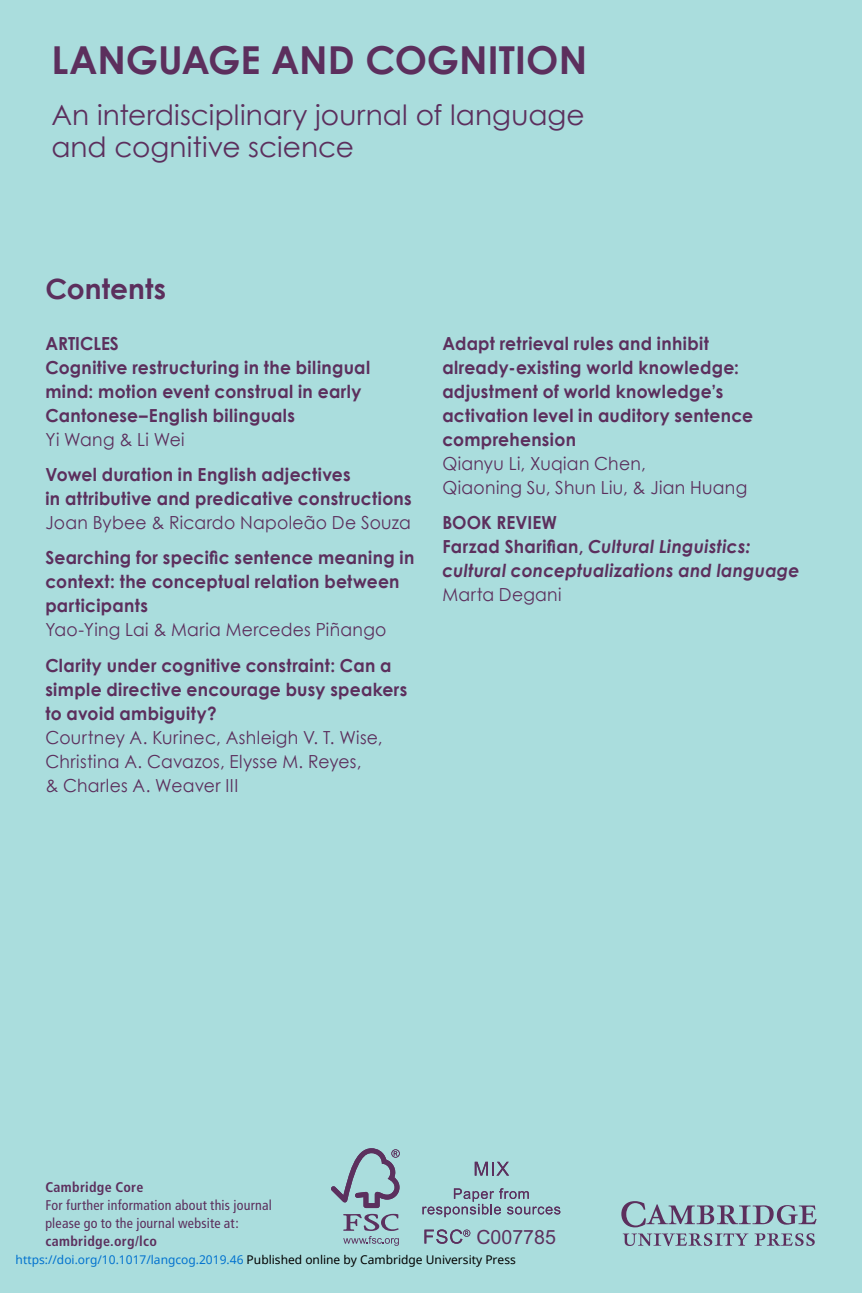
<style>
.page{position:relative;width:862px;height:1293px;background:#add}
.page>*{position:absolute;margin:0;border:0;box-sizing:border-box;transform-origin:0 0}
.t1{font:700 38.4px "Century Gothic";letter-spacing:-.005em;color:#5c2f5d}
.t2{font:28px/32px "Century Gothic";color:#5c2f5d}
.t3{font:700 28px "Century Gothic";color:#5c2f5d}
.t4{font:19.6px "Arial";color:#5c305e}
.t5{font:700 18px/24px "Century Gothic";letter-spacing:.02em;color:#5c2f5d;scale:.95 1}
.t6{font:18px/24px "Century Gothic";letter-spacing:.015em;color:#5c2f5d;scale:.95 1}
.t7{font:italic 700 18px/24px "Century Gothic";letter-spacing:.02em;color:#5c2f5d;scale:.95 1}
.t8{font:condensed 14px/18px "Frutiger";letter-spacing:.015em;color:#5c2f5d}
.t9{font:700 condensed 14px "Frutiger";letter-spacing:.02em;color:#5c2f5d}
.t10{font:12px "Noto Sans";color:#000}
.s1{font-style:normal}
.s2{color:#0172cf}
</style>
<div class="page">
<svg style="left:621px;top:1201px;width:195px;height:45px"></svg>
<svg style="left:331px;top:1148px;width:69px;height:97px"></svg>
<svg style="left:475px;top:1161px;width:34px;height:14px"></svg>
<svg style="left:422px;top:1188px;width:138px;height:29px"></svg>
<svg style="left:424px;top:1229px;width:46px;height:14px"></svg>
<h1 class="t1" style="left:51px;top:36px;width:537px">LANGUAGE AND COGNITION</h1>
<h2 class="t2" style="left:51px;top:98px;width:535px">An interdisciplinary journal of language and cognitive science</h2>
<h2 class="t3" style="left:45px;top:271px;width:122px">Contents</h2>
<p class="t5" style="left:45px;top:330px;width:343px">ARTICLES<br>Cognitive restructuring in the bilingual mind: motion event construal in early<br>Cantonese–English bilinguals</p>
<p class="t6" style="left:45px;top:426px;width:148px">Yi Wang &amp; Li Wei</p>
<p class="t5" style="left:45px;top:462px;width:387px">Vowel duration in English adjectives<br>in attributive and predicative constructions</p>
<p class="t6" style="left:45px;top:510px;width:386px">Joan Bybee &amp; Ricardo Napoleão De Souza</p>
<p class="t5" style="left:45px;top:545px;width:390px">Searching for specific sentence meaning in context: the conceptual relation between participants</p>
<p class="t6" style="left:45px;top:617px;width:361px">Yao-Ying Lai &amp; Maria Mercedes Piñango</p>
<p class="t5" style="left:45px;top:652px;width:382px">Clarity under cognitive constraint: Can a simple directive encourage busy speakers to avoid ambiguity?</p>
<p class="t6" style="left:45px;top:724px;width:356px">Courtney A. Kurinec, Ashleigh V. T. Wise,<br>Christina A. Cavazos, Elysse M. Reyes,<br>&amp; Charles A. Weaver III</p>
<p class="t5" style="left:442px;top:330px;width:329px">Adapt retrieval rules and inhibit already-existing world knowledge: adjustment of world knowledge’s activation level in auditory sentence comprehension</p>
<p class="t6" style="left:442px;top:450px;width:322px">Qianyu Li, Xuqian Chen,<br>Qiaoning Su, Shun Liu, &amp; Jian Huang</p>
<p class="t7" style="left:442px;top:510px;width:377px"><span class="s1">BOOK REVIEW<br>Farzad Sharifian,</span> Cultural Linguistics: cultural conceptualizations and language</p>
<p class="t6" style="left:442px;top:582px;width:127px">Marta Degani</p>
<p class="t9" style="left:45px;top:1181px;width:100px">Cambridge Core</p>
<p class="t8" style="left:45px;top:1197px;width:228px">For further information about this journal please go to the journal website at:</p>
<p class="t9" style="left:45px;top:1235px;width:113px">cambridge.org/lco</p>
<p class="t4" style="left:476px;top:1225px;width:81px">C007785</p>
<p class="t10" style="left:16px;top:1251px;width:502px"><span class="s2">https://doi.org/10.1017/langcog.2019.46</span> Published online by Cambridge University Press</p>
</div>
